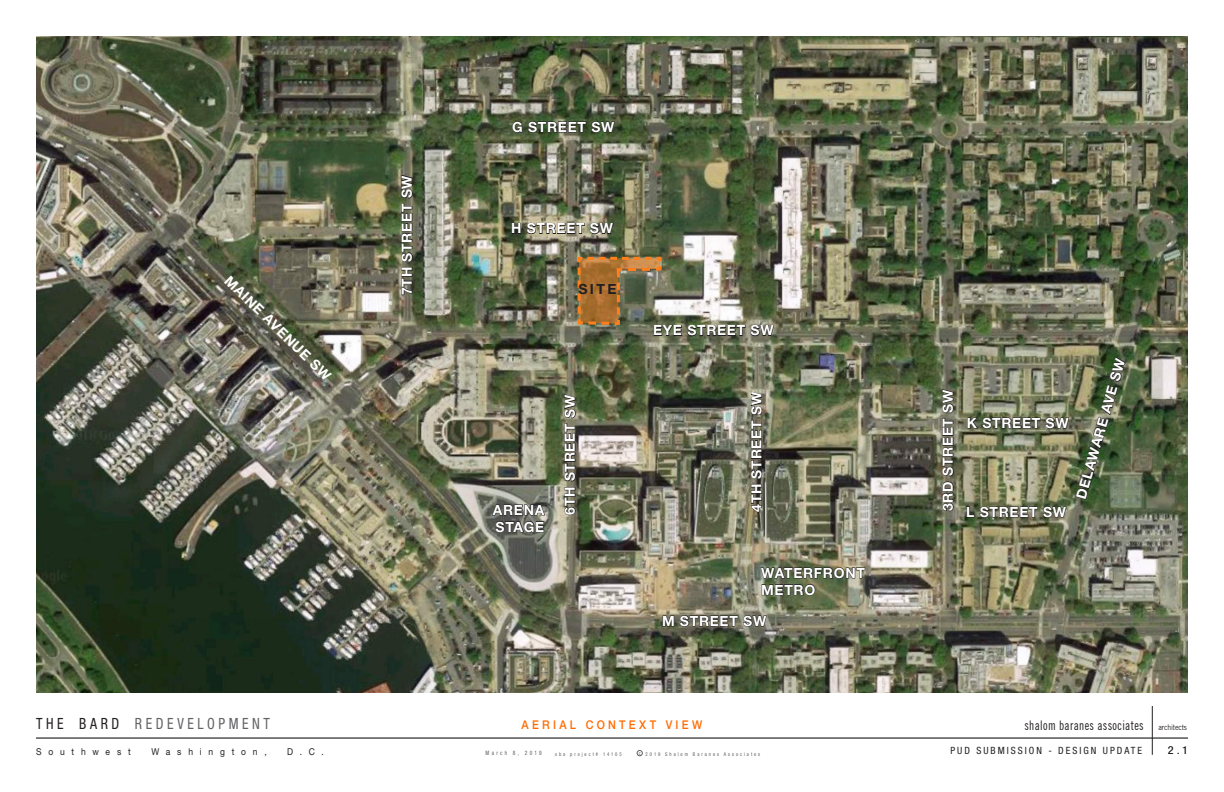
<style>
.page{position:relative;width:1224px;height:792px;background:#fff}
.page>*{position:absolute;margin:0;border:0;box-sizing:border-box;transform-origin:0 0}
.t1{font:condensed 15.5px "Helvetica Neue";letter-spacing:.255em;color:#636366;scale:.9 1}
.t2{font:700 14px/16.8px "Helvetica Neue";letter-spacing:.05em;color:#fff}
.t3{font:700 14px "Helvetica Neue";color:#231f20}
.t4{font:12.9px "Trade Gothic Cond Eighteen";letter-spacing:.03em;color:#231f20;scale:.9 1}
.t5{font:500 12px "Helvetica Neue";letter-spacing:.3em;color:#ff6b00;scale:.9 1}
.t6{font:condensed 11px "Helvetica Neue";color:#000;scale:1.12 1}
.t7{font:condensed 10px "Helvetica Neue";letter-spacing:.2em;color:#231f20}
.t8{font:9.5px "Helvetica Neue";letter-spacing:.8em;color:#231f20;scale:.9 1}
.t9{font:condensed 6px "Helvetica Neue";letter-spacing:.415em;color:#616164;scale:.9 1}
.t10{font:condensed 5.2px "Helvetica Neue";letter-spacing:.42em;color:#606063;scale:.91 1}
.t11{font:condensed 5.2px "Helvetica Neue";letter-spacing:.415em;color:#616164;scale:.91 1}
.s1{color:#231f20}
.s2{font-family:"Trade Gothic";font-size:7.7px}
</style>
<div class="page">
<img style="left:36px;top:36px;width:1152px;height:657px">
<svg style="left:1122px;top:650px;width:57px;height:34px;background:#828067"></svg>
<svg style="left:1131px;top:659px;width:19px;height:3px"></svg>
<hr style="left:1150px;top:659px;width:20px;height:3px;background:#faab55">
<svg style="left:1159px;top:668px;width:9px;height:5px"></svg>
<img style="left:576px;top:255px;width:198px;height:82px">
<svg style="left:512px;top:121px;width:10px;height:12px"></svg>
<svg style="left:528px;top:121px;width:87px;height:12px"></svg>
<svg style="left:492px;top:504px;width:53px;height:28px"></svg>
<img style="left:564px;top:363px;width:89px;height:152px">
<svg style="left:751px;top:392px;width:11px;height:120px"></svg>
<svg style="left:401px;top:175px;width:12px;height:120px"></svg>
<svg style="left:512px;top:223px;width:9px;height:11px"></svg>
<svg style="left:527px;top:222px;width:87px;height:13px"></svg>
<svg style="left:942px;top:389px;width:12px;height:122px"></svg>
<svg style="left:662px;top:615px;width:12px;height:11px"></svg>
<svg style="left:680px;top:615px;width:87px;height:12px"></svg>
<svg style="left:761px;top:567px;width:104px;height:28px;background:#5a604a"></svg>
<svg style="left:1076px;top:357px;width:49px;height:143px;background:#546143"></svg>
<svg style="left:967px;top:506px;width:100px;height:12px"></svg>
<svg style="left:967px;top:417px;width:102px;height:12px"></svg>
<hr style="left:36px;top:737px;width:1152px;height:2px;background:#606063">
<hr style="left:1152px;top:706px;width:1px;height:49px;background:#231f20">
<svg style="left:637px;top:750px;width:6px;height:6px"></svg>
<p class="t2" style="left:233px;top:272px;width:144px;rotate:44deg">MAINE AVENUE SW</p>
<p class="t2" style="left:398px;top:295px;width:121px;rotate:-90deg">7TH STREET SW</p>
<p class="t2" style="left:512px;top:118px;width:104px">G STREET SW</p>
<p class="t2" style="left:511px;top:220px;width:103px">H STREET SW</p>
<p class="t3" style="left:578px;top:281px;width:40px">S I T E</p>
<p class="t2" style="left:653px;top:322px;width:122px">EYE STREET SW</p>
<p class="t2" style="left:493px;top:501px;width:53px">ARENA<br>STAGE</p>
<p class="t2" style="left:561px;top:515px;width:121px;rotate:-90deg">6TH STREET SW</p>
<p class="t2" style="left:748px;top:512px;width:121px;rotate:-90deg">4TH STREET SW</p>
<p class="t2" style="left:761px;top:564px;width:105px">WATERFRONT<br>METRO</p>
<p class="t2" style="left:662px;top:612px;width:106px">M STREET SW</p>
<p class="t1" style="left:36px;top:715px;width:261px"><span class="s1">THE BARD</span> REDEVELOPMENT</p>
<p class="t8" style="left:36px;top:746px;width:107px">Southwest</p>
<p class="t8" style="left:151px;top:746px;width:130px">Washington,</p>
<p class="t8" style="left:287px;top:746px;width:42px">D.C.</p>
<p class="t9" style="left:486px;top:749px;width:64px">March 8, 2019</p>
<p class="t11" style="left:555px;top:751px;width:75px">sba project# 14105</p>
<p class="t10" style="left:639px;top:751px;width:135px">c 2019 Shalom Baranes Associates</p>
<p class="t5" style="left:522px;top:718px;width:202px">AERIAL CONTEXT VIEW</p>
<p class="t2" style="left:939px;top:511px;width:123px;rotate:-90deg">3RD STREET SW</p>
<p class="t2" style="left:1072px;top:496px;width:147px;rotate:-74deg">DELAWARE AVE SW</p>
<p class="t2" style="left:967px;top:414px;width:103px">K STREET SW</p>
<p class="t2" style="left:966px;top:503px;width:101px">L STREET SW</p>
<p class="t4" style="left:1024px;top:718px;width:182px">shalom baranes associates <span class="s2">architects</span></p>
<p class="t6" style="left:1168px;top:744px;width:20px">2.1</p>
<p class="t7" style="left:950px;top:745px;width:193px">PUD SUBMISSION - DESIGN UPDATE</p>
</div>
